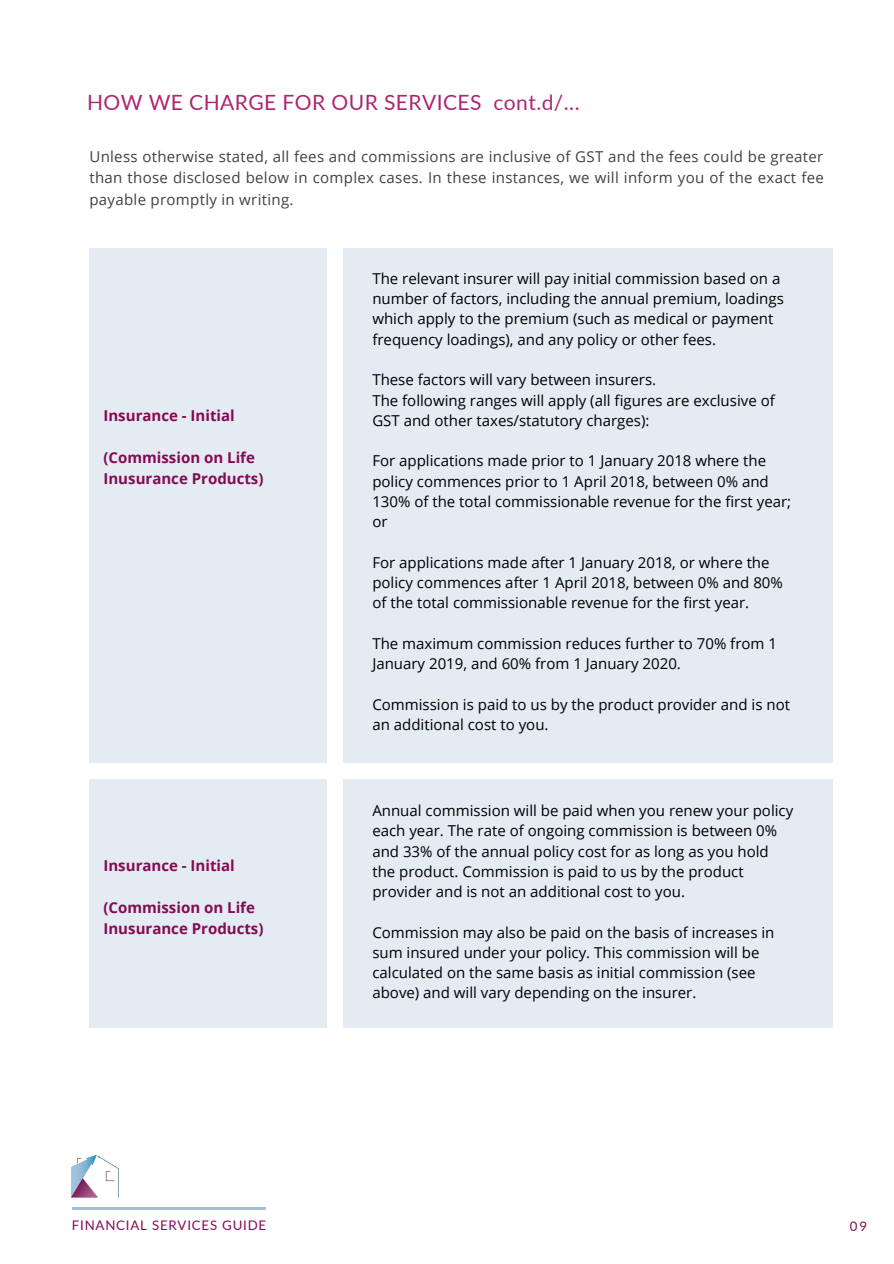
<style>
.page{position:relative;width:894px;height:1264px;background:#fff}
.page>*{position:absolute;margin:0;border:0;box-sizing:border-box;transform-origin:0 0}
.t1{font:21px "Lato";letter-spacing:.02em;color:#ae2573}
.t2{font:15px/20.2px "Open Sans";color:#000}
.t3{font:15px/21.5px "Open Sans";letter-spacing:.02em;color:#414141;text-align:justify}
.t4{font:700 15px/21.5px "Open Sans";color:#840b55}
.t5{font:13.2px "Lato";letter-spacing:.06em;color:#840b55}
</style>
<div class="page">
<hr style="left:72px;top:1206px;width:194px;height:3px;background:#a7bcd6">
<img style="left:72px;top:1155px;width:46px;height:55px">
<div style="left:89px;top:248px;width:238px;height:514px;background:#e4ebf2"></div>
<div style="left:343px;top:248px;width:489px;height:514px;background:#e4ebf2"></div>
<div style="left:89px;top:778px;width:238px;height:249px;background:#e4ebf2"></div>
<div style="left:343px;top:778px;width:489px;height:249px;background:#e4ebf2"></div>
<h1 class="t1" style="left:87px;top:89px;width:494px">HOW WE CHARGE FOR OUR SERVICES cont.d/...</h1>
<p class="t3" style="left:89px;top:145px;width:735px">Unless otherwise stated, all fees and commissions are inclusive of GST and the fees could be greater than those disclosed below in complex cases. In these instances, we will inform you of the exact fee payable promptly in writing.</p>
<p class="t4" style="left:103px;top:404px;width:133px">Insurance - Initial</p>
<p class="t4" style="left:103px;top:446px;width:161px">(Commission on Life<br>Inusurance Products)</p>
<p class="t4" style="left:103px;top:854px;width:133px">Insurance - Initial</p>
<p class="t4" style="left:103px;top:896px;width:161px">(Commission on Life<br>Inusurance Products)</p>
<p class="t2" style="left:372px;top:268px;width:413px">The relevant insurer will pay initial commission based on a number of factors, including the annual premium, loadings which apply to the premium (such as medical or payment frequency loadings), and any policy or other fees.</p>
<p class="t2" style="left:372px;top:369px;width:404px">These factors will vary between insurers.<br>The following ranges will apply (all figures are exclusive of<br>GST and other taxes/statutory charges):</p>
<p class="t2" style="left:372px;top:450px;width:420px">For applications made prior to 1 January 2018 where the policy commences prior to 1 April 2018, between 0% and 130% of the total commissionable revenue for the first year; or</p>
<p class="t2" style="left:372px;top:552px;width:412px">For applications made after 1 January 2018, or where the policy commences after 1 April 2018, between 0% and 80% of the total commissionable revenue for the first year.</p>
<p class="t2" style="left:372px;top:633px;width:406px">The maximum commission reduces further to 70% from 1<br>January 2019, and 60% from 1 January 2020.</p>
<p class="t2" style="left:372px;top:693px;width:419px">Commission is paid to us by the product provider and is not an additional cost to you.</p>
<p class="t2" style="left:372px;top:800px;width:422px">Annual commission will be paid when you renew your policy each year. The rate of ongoing commission is between 0% and 33% of the annual policy cost for as long as you hold the product. Commission is paid to us by the product provider and is not an additional cost to you.</p>
<p class="t2" style="left:372px;top:921px;width:403px">Commission may also be paid on the basis of increases in sum insured under your policy. This commission will be calculated on the same basis as initial commission (see above) and will vary depending on the insurer.</p>
<p class="t5" style="left:72px;top:1216px;width:196px">FINANCIAL SERVICES GUIDE</p>
<p class="t5" style="left:849px;top:1217px;width:19px">09</p>
</div>
